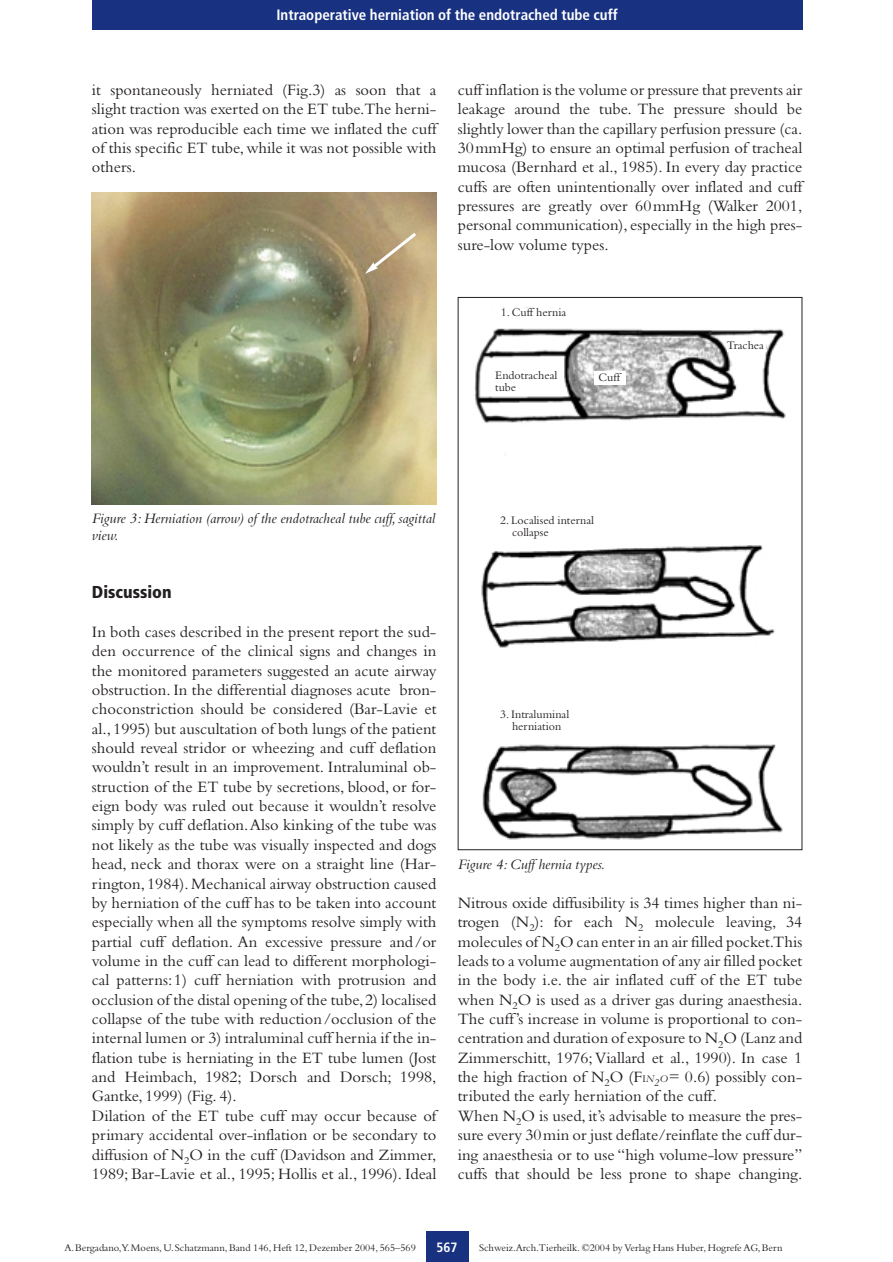
<style>
.page{position:relative;width:893px;height:1262px;background:#fff}
.page>*{position:absolute;margin:0;border:0;box-sizing:border-box;transform-origin:0 0}
.t1{font:900 condensed 17.25px "Frutiger";color:#231f20}
.t2{font:16.5px/19.4px "Bembo";color:#231f20}
.t3{font:italic 15px/17.2px "Bembo";color:#231f20}
.t4{font:700 condensed 15px "Frutiger";color:#fff}
.t5{font:700 condensed 13.5px "Frutiger";color:#fff}
.t6{font:12px/12px "Bembo";color:#231f20}
.t7{font:10.5px "Bembo";color:#231f20}
.s1{font-size:10.5px}
.s2{font-style:italic;font-size:10.5px}
</style>
<div class="page">
<div style="left:92px;top:0;width:710px;height:30px;background:#183181"></div>
<div style="left:426px;top:1231px;width:42px;height:30px;background:#183181"></div>
<img style="left:92px;top:192px;width:344px;height:312px">
<img style="left:474px;top:307px;width:312px;height:533px">
<div style="left:501px;top:308px;width:93px;height:12px;background:#fff"></div>
<div style="left:495px;top:371px;width:65px;height:23px;background:#fff"></div>
<div style="left:594px;top:371px;width:31px;height:14px;background:#fff"></div>
<div style="left:726px;top:340px;width:39px;height:12px;background:#fff"></div>
<div style="left:493px;top:698px;width:11px;height:16px;background:#fff"></div>
<div style="left:494px;top:682px;width:98px;height:34px;background:#fff"></div>
<div style="left:500px;top:709px;width:94px;height:34px;background:#fff"></div>
<div style="left:489px;top:489px;width:109px;height:33px;background:#fff"></div>
<div style="left:500px;top:516px;width:94px;height:33px;background:#fff"></div>
<svg style="left:365px;top:230px;width:54px;height:44px;background:#bba580"></svg>
<p class="t4" style="left:276px;top:9px;width:343px">Intraoperative herniation of the endotrached tube cuff</p>
<p class="t2" style="left:92px;top:82px;width:346px;text-align:justify">it spontaneously herniated (Fig.3) as soon that a slight traction was exerted on the ET tube.The herni&shy;ation was reproducible each time we inflated the cuff of this specific ET tube,while it was not possible with others.</p>
<p class="t2" style="left:458px;top:82px;width:346px;text-align:justify">cuff inflation is the volume or pressure that prevents air leakage around the tube. The pressure should be slightly lower than the capillary perfusion pressure (ca.<br>30mmHg) to ensure an optimal perfusion of tracheal mucosa (Bernhard et al., 1985). In every day practice cuffs are often unintentionally over inflated and cuff pressures are greatly over 60mmHg (Walker 2001, personal communication), especially in the high pres&shy;sure-low volume types.</p>
<p class="t6" style="left:501px;top:307px;width:67px">1. Cuff hernia</p>
<p class="t6" style="left:495px;top:370px;width:64px">Endotracheal tube</p>
<p class="t6" style="left:598px;top:373px;width:23px">Cuff</p>
<p class="t6" style="left:726px;top:340px;width:39px">Trachea</p>
<p class="t3" style="left:92px;top:510px;width:345px">Figure 3: Herniation (arrow) of the endotracheal tube cuff, sagittal view.</p>
<p class="t1" style="left:92px;top:585px;width:81px">Discussion</p>
<p class="t2" style="left:92px;top:623px;width:346px">In both cases described in the present report the sud&shy;den occurrence of the clinical signs and changes in the monitored parameters suggested an acute airway obstruction. In the differential diagnoses acute bron&shy;choconstriction should be considered (Bar-Lavie et al., 1995) but auscultation of both lungs of the patient should reveal stridor or wheezing and cuff deflation wouldn’t result in an improvement. Intraluminal ob&shy;struction of the ET tube by secretions, blood, or for&shy;eign body was ruled out because it wouldn’t resolve simply by cuff deflation.Also kinking of the tube was not likely as the tube was visually inspected and dogs head, neck and thorax were on a straight line (Har&shy;rington,1984).Mechanical airway obstruction caused by herniation of the cuff has to be taken into account especially when all the symptoms resolve simply with partial cuff deflation. An excessive pressure and/or volume in the cuff can lead to different morphologi&shy;cal patterns:1) cuff herniation with protrusion and occlusion of the distal opening of the tube,2) localised collapse of the tube with reduction/occlusion of the internal lumen or 3) intraluminal cuff hernia if the in&shy;flation tube is herniating in the ET tube lumen (Jost and Heimbach, 1982; Dorsch and Dorsch; 1998, Gantke, 1999) (Fig. 4).<br>Dilation of the ET tube cuff may occur because of primary accidental over-inflation or be secondary to diffusion of N<sub>2</sub>O in the cuff (Davidson and Zimmer, 1989; Bar-Lavie et al., 1995; Hollis et al., 1996). Ideal</p>
<p class="t6" style="left:512px;top:515px;width:83px;text-indent:-12px">2. Localised internal collapse</p>
<p class="t6" style="left:500px;top:709px;width:70px;text-align:center">3. Intraluminal herniation</p>
<p class="t3" style="left:458px;top:857px;width:149px">Figure 4: Cuff hernia types.</p>
<p class="t2" style="left:457px;top:894px;width:346px">Nitrous oxide diffusibility is 34 times higher than ni&shy;trogen (N<sub>2</sub>): for each N<sub>2</sub> molecule leaving, 34 molecules of N<sub>2</sub>O can enter in an air filled pocket.This leads to a volume augmentation of any air filled pocket in the body i.e. the air inflated cuff of the ET tube when N<sub>2</sub>O is used as a driver gas during anaesthesia.<br>The cuff’s increase in volume is proportional to con&shy;centration and duration of exposure to N<sub>2</sub>O (Lanz and Zimmerschitt, 1976;Viallard et al., 1990). In case 1 the high fraction of N<sub>2</sub>O (F<span class="s1">I</span><span class="s2">N</span><sub>2</sub><span class="s2">O</span>= 0.6) possibly con&shy;tributed the early herniation of the cuff.<br>When N<sub>2</sub>O is used, it’s advisable to measure the pres&shy;sure every 30min or just deflate/reinflate the cuff dur&shy;ing anaesthesia or to use “high volume-low pressure” cuffs that should be less prone to shape changing.</p>
<p class="t5" style="left:436px;top:1241px;width:23px">567</p>
<p class="t7" style="left:64px;top:1244px;width:353px">A.Bergadano,Y.Moens, U.Schatzmann, Band 146, Heft 12, Dezember 2004, 565–569</p>
<p class="t7" style="left:479px;top:1244px;width:305px">Schweiz.Arch.Tierheilk. ©2004 by Verlag Hans Huber, Hogrefe AG, Bern</p>
</div>
